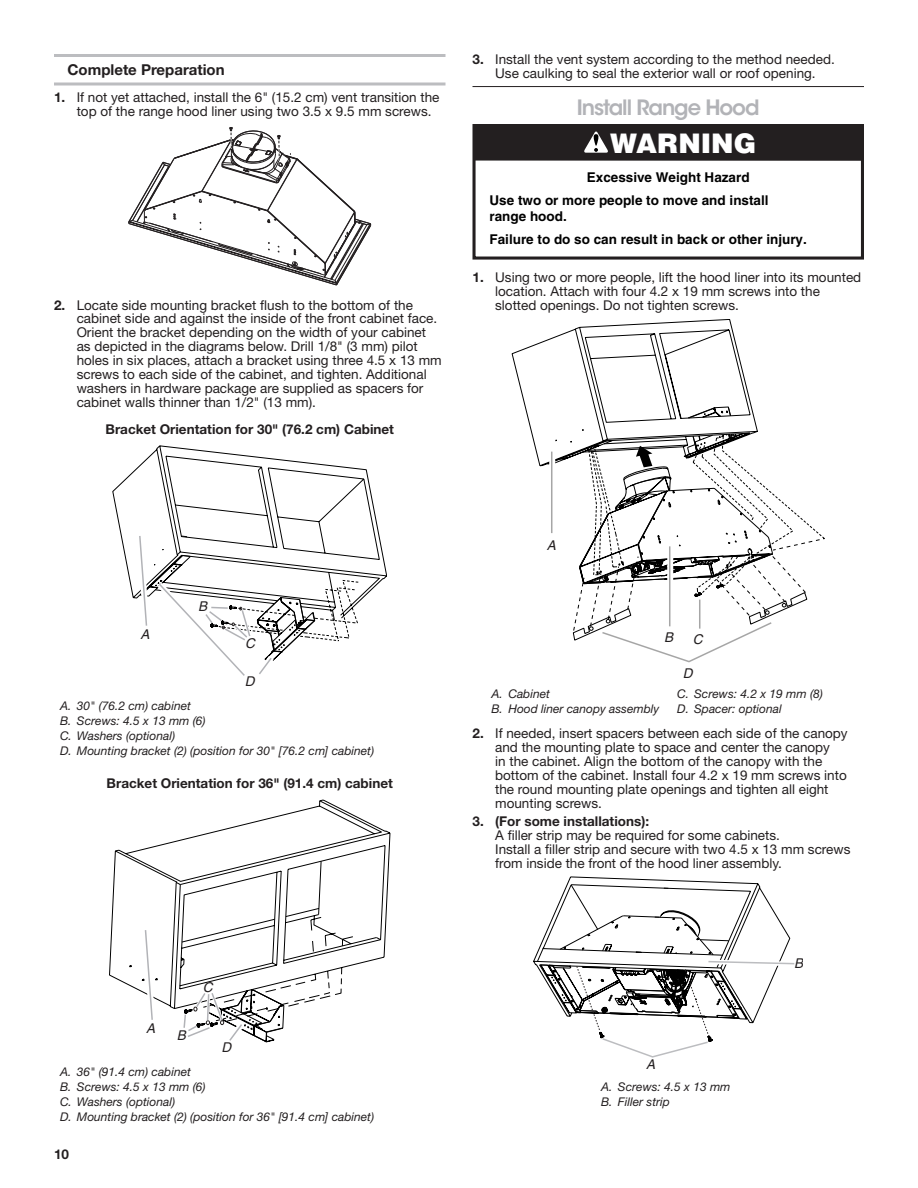
<style>
.page{position:relative;width:918px;height:1188px;background:#fff}
.page>*{position:absolute;margin:0;border:0;box-sizing:border-box;transform-origin:0 0}
.t1{font:900 27px "Helvetica";color:#fff}
.Heading_2{font:600 21px "ITC Avant Garde Std";letter-spacing:-.05em;color:#b2b3b7}
.Heading_3_Rules{font:700 15px "Helvetica Neue";color:#231f20}
.t2{font:13.5px/13.8px "Helvetica Neue LT Std";color:#231f20}
.t3{font:700 13.5px/23.2px "Helvetica";color:#000}
.Body_Bold_Centered{font:700 13.5px "Helvetica Neue";color:#231f20}
.t4{font:italic 13.5px "Helvetica";color:#231f20}
.t5{font:italic 13.5px "Helvetica";color:#231f20}
.Table_Callouts{font:italic 12px "Helvetica Neue LT Std";color:#231f20}
.s1{font-weight:700}
</style>
<div class="page">
<hr style="left:54px;top:54px;width:392px;height:3px;background:#bcbdc0">
<svg style="left:54px;top:82px;width:392px;height:4px;background:#cccdcf"></svg>
<svg style="left:113px;top:446px;width:274px;height:193px"></svg>
<svg style="left:133px;top:531px;width:212px;height:145px"></svg>
<svg style="left:109px;top:829px;width:281px;height:157px"></svg>
<svg style="left:129px;top:800px;width:253px;height:243px"></svg>
<hr style="left:472px;top:86px;width:392px;height:1px;background:#231f20">
<svg style="left:128px;top:127px;width:244px;height:159px"></svg>
<div style="left:472px;top:124px;width:392px;height:136px;border:3px solid #231f20"></div>
<div style="left:474px;top:125px;width:388px;height:36px;background:#231f20"></div>
<svg style="left:584px;top:131px;width:24px;height:22px"></svg>
<svg style="left:512px;top:319px;width:240px;height:148px"></svg>
<svg style="left:547px;top:406px;width:278px;height:257px"></svg>
<svg style="left:534px;top:877px;width:261px;height:181px"></svg>
<h3 class="Heading_3_Rules" style="left:68px;top:60px;width:159px">Complete Preparation</h3>
<p class="t2" style="left:77px;top:90px;width:364px;text-indent:-23px"><span class="s1">1.</span> If not yet attached, install the 6" (15.2 cm) vent transition the top of the range hood liner using two 3.5 x 9.5 mm screws.</p>
<p class="t2" style="left:77px;top:298px;width:367px;text-indent:-23px"><span class="s1">2.</span> Locate side mounting bracket flush to the bottom of the cabinet side and against the inside of the front cabinet face.<br>Orient the bracket depending on the width of your cabinet as depicted in the diagrams below. Drill 1/8" (3 mm) pilot holes in six places, attach a bracket using three 4.5 x 13 mm screws to each side of the cabinet, and tighten. Additional washers in hardware package are supplied as spacers for cabinet walls thinner than 1/2" (13 mm).</p>
<p class="Body_Bold_Centered" style="left:106px;top:421px;width:290px">Bracket Orientation for 30" (76.2 cm) Cabinet</p>
<p class="t2" style="left:472px;top:52px;width:364px;text-align:center"><span class="s1">3.</span> Install the vent system according to the method needed.<br>Use caulking to seal the exterior wall or roof opening.</p>
<h2 class="Heading_2" style="left:577px;top:94px;width:184px">Install Range Hood</h2>
<p class="t1" style="left:610px;top:125px;width:148px">WARNING</p>
<p class="t3" style="left:490px;top:166px;width:281px;text-indent:97px">Excessive Weight Hazard<br>Use two or more people to move and install</p>
<p class="t3" style="left:490px;top:205px;width:319px">range hood.<br>Failure to do so can result in back or other injury.</p>
<p class="t2" style="left:495px;top:271px;width:368px;text-indent:-23px"><span class="s1">1.</span> Using two or more people, lift the hood liner into its mounted location. Attach with four 4.2 x 19 mm screws into the slotted openings. Do not tighten screws.</p>
<p class="t4" style="left:140px;top:626px;width:11px">A</p>
<p class="t4" style="left:198px;top:598px;width:11px">B</p>
<p class="t4" style="left:245px;top:635px;width:11px">C</p>
<p class="t4" style="left:245px;top:674px;width:11px">D</p>
<p class="Table_Callouts" style="left:60px;top:698px;width:133px">A. 30" (76.2 cm) cabinet</p>
<p class="Table_Callouts" style="left:60px;top:713px;width:147px">B. Screws: 4.5 x 13 mm (6)</p>
<p class="Table_Callouts" style="left:60px;top:728px;width:117px">C. Washers (optional)</p>
<p class="Table_Callouts" style="left:60px;top:743px;width:316px">D. Mounting bracket (2) (position for 30" [76.2 cm] cabinet)</p>
<p class="Body_Bold_Centered" style="left:107px;top:775px;width:288px">Bracket Orientation for 36" (91.4 cm) cabinet</p>
<p class="t4" style="left:146px;top:1020px;width:11px">A</p>
<p class="t4" style="left:177px;top:1027px;width:11px">B</p>
<p class="t4" style="left:203px;top:980px;width:11px">C</p>
<p class="t4" style="left:221px;top:1039px;width:11px">D</p>
<p class="Table_Callouts" style="left:60px;top:1064px;width:133px">A. 36" (91.4 cm) cabinet</p>
<p class="Table_Callouts" style="left:60px;top:1079px;width:147px">B. Screws: 4.5 x 13 mm (6)</p>
<p class="Table_Callouts" style="left:60px;top:1094px;width:117px">C. Washers (optional)</p>
<p class="Table_Callouts" style="left:60px;top:1109px;width:316px">D. Mounting bracket (2) (position for 36" [91.4 cm] cabinet)</p>
<p class="Body_Bold_Centered" style="left:54px;top:1146px;width:17px">10</p>
<p class="t5" style="left:547px;top:538px;width:14px">A</p>
<p class="t5" style="left:664px;top:631px;width:43px">B C</p>
<p class="t5" style="left:683px;top:665px;width:15px">D</p>
<p class="Table_Callouts" style="left:491px;top:687px;width:60px">A. Cabinet</p>
<p class="Table_Callouts" style="left:491px;top:702px;width:169px">B. Hood liner canopy assembly</p>
<p class="Table_Callouts" style="left:677px;top:687px;width:147px">C. Screws: 4.2 x 19 mm (8)</p>
<p class="Table_Callouts" style="left:677px;top:702px;width:106px">D. Spacer: optional</p>
<p class="t2" style="left:495px;top:727px;width:354px;text-indent:-23px"><span class="s1">2.</span> If needed, insert spacers between each side of the canopy and the mounting plate to space and center the canopy<br>in the cabinet. Align the bottom of the canopy with the bottom of the cabinet. Install four 4.2 x 19 mm screws into the round mounting plate openings and tighten all eight mounting screws.</p>
<p class="t2" style="left:495px;top:814px;width:357px;text-indent:-23px"><span class="s1">3. (For some installations):<br></span>A filler strip may be required for some cabinets.<br>Install a filler strip and secure with two 4.5 x 13 mm screws from inside the front of the hood liner assembly.</p>
<p class="t5" style="left:646px;top:1057px;width:14px">A</p>
<p class="Table_Callouts" style="left:601px;top:1079px;width:131px">A. Screws: 4.5 x 13 mm</p>
<p class="Table_Callouts" style="left:601px;top:1094px;width:70px">B. Filler strip</p>
<p class="t5" style="left:794px;top:956px;width:14px">B</p>
</div>
